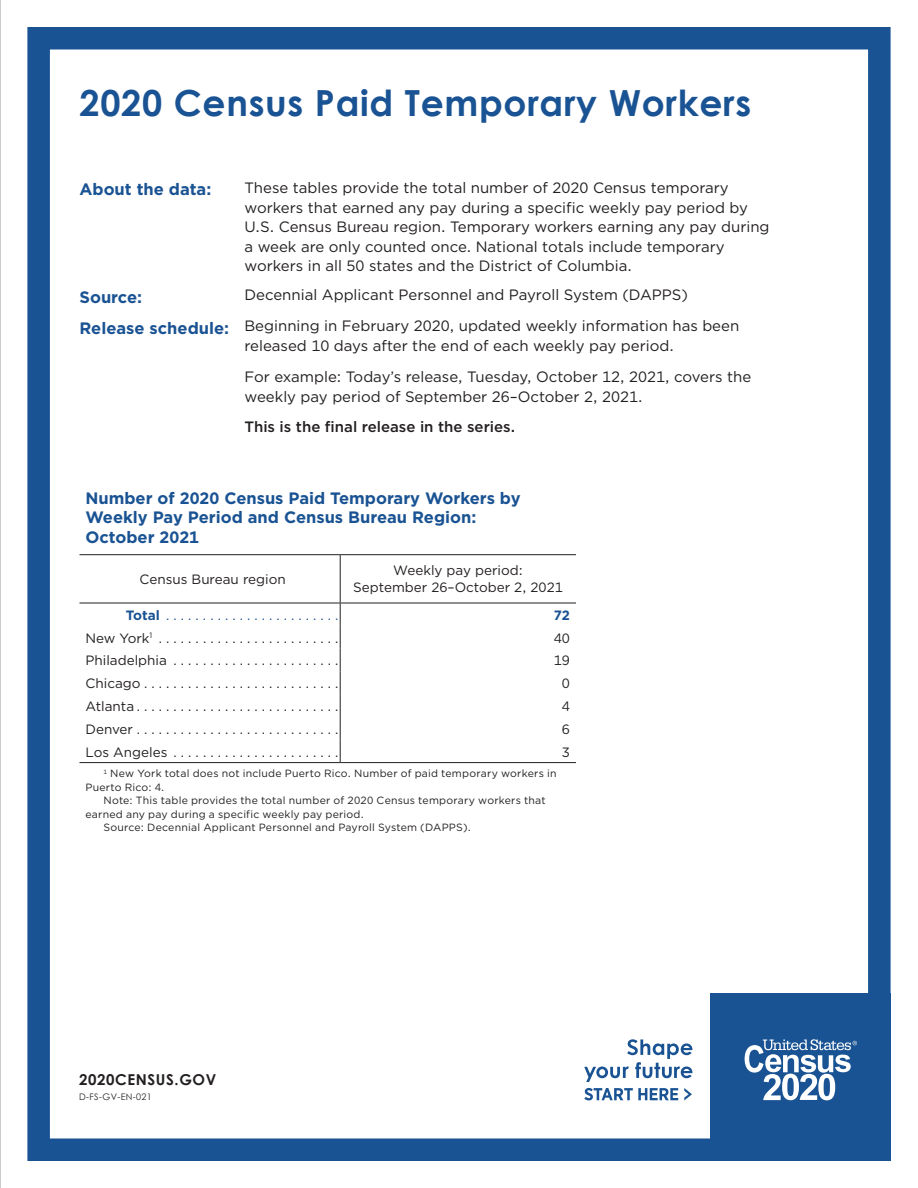
<style>
.page{position:relative;width:918px;height:1188px;background:#fff}
.page>*{position:absolute;margin:0;border:0;box-sizing:border-box;transform-origin:0 0}
.t1{font:700 36px "Century Gothic";letter-spacing:.02em;color:#1a5393}
.t2{font:700 16.5px/19.5px "Gotham";color:#1a5393}
.t3{font:15px/19.5px "Gotham";color:#231f20}
.t4{font:700 15px "Century Gothic";letter-spacing:.04em;color:#231f20}
.t5{font:13.5px/18px "Gotham";color:#231f20;text-align:center}
.t6{font:13.5px "Gotham";color:#1a5393}
.t7{font:700 13.5px "Gotham";color:#1a5393}
.t8{font:10.5px "Gotham";letter-spacing:.02em;color:#231f20}
.t9{font:9px "Century Gothic";letter-spacing:.04em;color:#231f20}
.s1{font-weight:700;font-size:16.5px;color:#1a5393}
.s2{font-weight:500}
.s3{font-weight:700}
</style>
<div class="page">
<div style="left:27px;top:27px;width:864px;height:1134px;border:22px solid #1a5393"></div>
<div style="left:710px;top:994px;width:181px;height:167px;background:#1a5393"></div>
<svg style="left:584px;top:1088px;width:94px;height:12px"></svg>
<svg style="left:684px;top:1088px;width:8px;height:12px"></svg>
<svg style="left:584px;top:1039px;width:108px;height:43px"></svg>
<svg style="left:745px;top:1039px;width:112px;height:61px"></svg>
<hr style="left:340px;top:555px;width:1px;height:48px;background:#231f20">
<svg style="left:340px;top:604px;width:1px;height:158px"></svg>
<hr style="left:80px;top:554px;width:260px;height:1px;background:#231f20">
<hr style="left:340px;top:554px;width:236px;height:1px;background:#231f20">
<hr style="left:80px;top:762px;width:260px;height:1px;background:#231f20">
<hr style="left:340px;top:762px;width:236px;height:1px;background:#231f20">
<hr style="left:80px;top:603px;width:260px;height:1px;background:#231f20">
<hr style="left:340px;top:603px;width:236px;height:1px;background:#231f20">
<svg style="left:0;top:0;width:1px;height:1188px"></svg>
<h1 class="t1" style="left:80px;top:75px;width:673px">2020 Census Paid Temporary Workers</h1>
<p class="t2" style="left:80px;top:179px;width:133px">About the data:</p>
<p class="t3" style="left:244px;top:178px;width:527px">These tables provide the total number of 2020 Census temporary workers that earned any pay during a specific weekly pay period by U.S. Census Bureau region. Temporary workers earning any pay during a week are only counted once. National totals include temporary workers in all 50 states and the District of Columbia.</p>
<p class="t2" style="left:80px;top:287px;width:64px">Source:</p>
<p class="t3" style="left:80px;top:279px;width:661px;line-height:31.2px;text-indent:165px">Decennial Applicant Personnel and Payroll System (DAPPS)<br><span class="s1">Release schedule:</span> Beginning in February 2020, updated weekly information has been</p>
<p class="t3" style="left:244px;top:329px;width:508px;line-height:31.5px">released 10 days after the end of each weekly pay period.<br>For example: Today’s release, Tuesday, October 12, 2021, covers the</p>
<p class="t3" style="left:244px;top:381px;width:400px;line-height:30px">weekly pay period of September 26–October 2, 2021.<br><span class="s2">This is the final release in the series.</span></p>
<p class="t2" style="left:86px;top:488px;width:437px">Number of 2020 Census Paid Temporary Workers by<br>Weekly Pay Period and Census Bureau Region:<br>October 2021</p>
<p class="t5" style="left:140px;top:570px;width:148px">Census Bureau region</p>
<p class="t5" style="left:353px;top:560px;width:211px">Weekly pay period:<br>September 26–October 2, 2021</p>
<p class="t6" style="left:126px;top:606px;width:214px"><span class="s3">Total</span> . . . . . . . . . . . . . . . . . . . . . . . .</p>
<p class="t7" style="left:554px;top:606px;width:18px">72</p>
<p class="t5" style="left:85px;top:629px;width:254px">New York<sup>1</sup> . . . . . . . . . . . . . . . . . . . . . . . . .</p>
<p class="t5" style="left:554px;top:629px;width:18px">40</p>
<p class="t5" style="left:85px;top:651px;width:254px">Philadelphia . . . . . . . . . . . . . . . . . . . . . . .</p>
<p class="t5" style="left:554px;top:651px;width:18px">19</p>
<p class="t5" style="left:85px;top:674px;width:254px">Chicago . . . . . . . . . . . . . . . . . . . . . . . . . . .</p>
<p class="t5" style="left:562px;top:674px;width:10px">0</p>
<p class="t5" style="left:85px;top:697px;width:254px">Atlanta . . . . . . . . . . . . . . . . . . . . . . . . . . . .</p>
<p class="t5" style="left:562px;top:697px;width:10px">4</p>
<p class="t5" style="left:85px;top:720px;width:254px">Denver . . . . . . . . . . . . . . . . . . . . . . . . . . . .</p>
<p class="t5" style="left:562px;top:720px;width:10px">6</p>
<p class="t5" style="left:85px;top:743px;width:254px">Los Angeles . . . . . . . . . . . . . . . . . . . . . . .</p>
<p class="t5" style="left:562px;top:743px;width:10px">3</p>
<p class="t8" style="left:104px;top:767px;width:455px"><sup>1</sup> New York total does not include Puerto Rico. Number of paid temporary workers in</p>
<p class="t8" style="left:86px;top:780px;width:80px">Puerto Rico: 4.</p>
<p class="t8" style="left:103px;top:794px;width:444px">Note: This table provides the total number of 2020 Census temporary workers that</p>
<p class="t8" style="left:86px;top:807px;width:280px">earned any pay during a specific weekly pay period.</p>
<p class="t8" style="left:103px;top:821px;width:369px">Source: Decennial Applicant Personnel and Payroll System (DAPPS).</p>
<p class="t4" style="left:79px;top:1068px;width:139px">2020CENSUS.GOV</p>
<p class="t9" style="left:79px;top:1091px;width:74px">D-FS-GV-EN-021</p>
</div>
